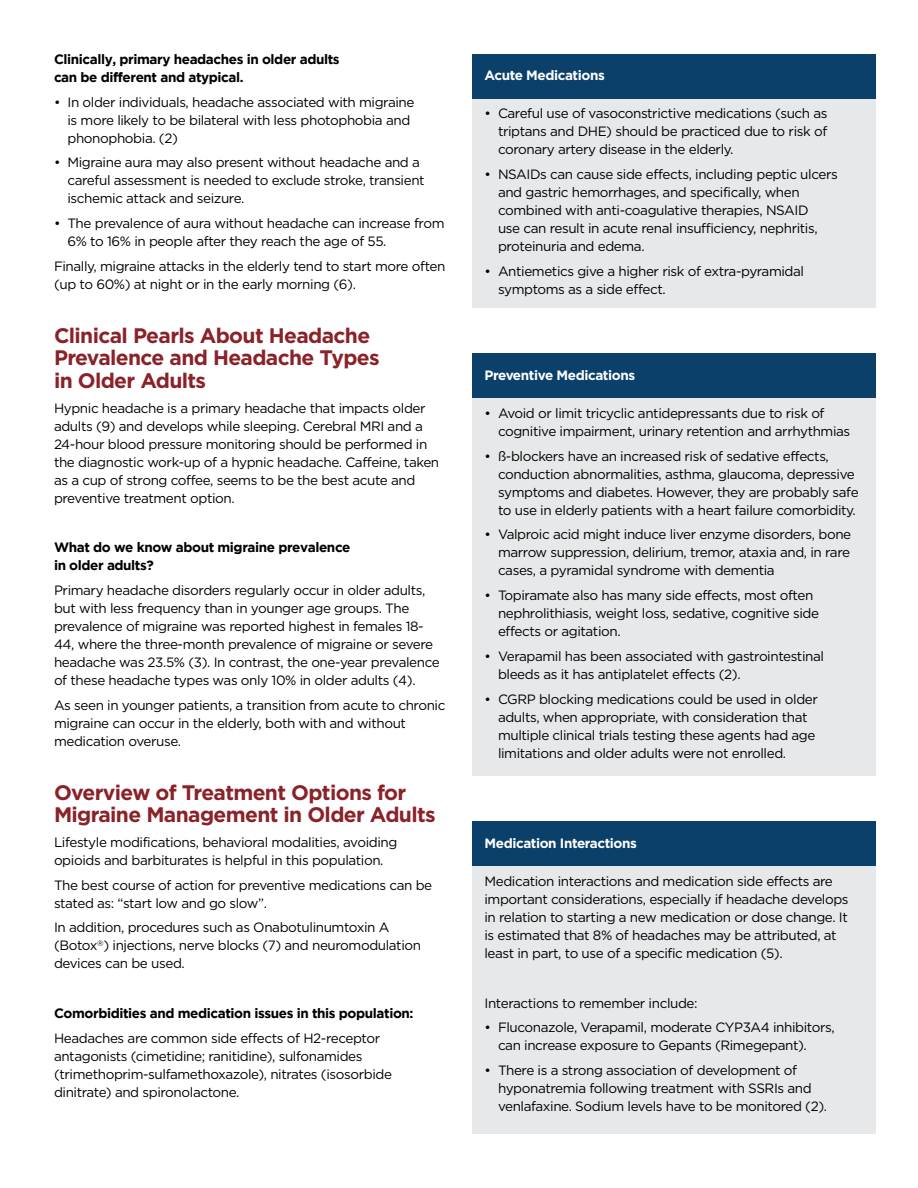
<style>
.page{position:relative;width:918px;height:1188px;background:#fff}
.page>*{position:absolute;margin:0;border:0;box-sizing:border-box;transform-origin:0 0}
.t1{font:700 21px/22.5px "Gotham";letter-spacing:-.03em;color:#8a2229}
.t2{font:13.5px/18px "Gotham";letter-spacing:-.03em;color:#000}
.t3{font:700 13.5px/18px "Gotham";letter-spacing:-.03em;color:#000}
.Body_Copy{font:700 13.5px "Gotham";letter-spacing:-.03em;color:#fff}
</style>
<div class="page">
<div style="left:472px;top:54px;width:404px;height:254px;background:#e7e8e9"></div>
<div style="left:472px;top:54px;width:404px;height:44px;background:#0b406b"></div>
<div style="left:472px;top:822px;width:404px;height:312px;background:#e7e8e9"></div>
<div style="left:472px;top:822px;width:404px;height:44px;background:#0b406b"></div>
<div style="left:472px;top:354px;width:404px;height:422px;background:#e7e8e9"></div>
<div style="left:472px;top:354px;width:404px;height:44px;background:#0b406b"></div>
<p class="t3" style="left:54px;top:50px;width:287px">Clinically, primary headaches in older adults can be different and atypical.</p>
<p class="t2" style="left:68px;top:93px;width:348px;text-indent:-14px">• In older individuals, headache associated with migraine is more likely to be bilateral with less photophobia and phonophobia. (2)</p>
<p class="t2" style="left:68px;top:153px;width:359px;text-indent:-14px">• Migraine aura may also present without headache and a careful assessment is needed to exclude stroke, transient ischemic attack and seizure.</p>
<p class="t2" style="left:68px;top:214px;width:379px;text-indent:-14px">• The prevalence of aura without headache can increase from<br>6% to 16% in people after they reach the age of 55.</p>
<p class="t2" style="left:54px;top:257px;width:393px">Finally, migraine attacks in the elderly tend to start more often (up to 60%) at night or in the early morning (6).</p>
<p class="t1" style="left:54px;top:324px;width:327px">Clinical Pearls About Headache<br>Prevalence and Headache Types in Older Adults</p>
<p class="t2" style="left:54px;top:399px;width:387px">Hypnic headache is a primary headache that impacts older adults (9) and develops while sleeping. Cerebral MRI and a 24-hour blood pressure monitoring should be performed in the diagnostic work-up of a hypnic headache. Caffeine, taken as a cup of strong coffee, seems to be the best acute and preventive treatment option.</p>
<p class="t3" style="left:54px;top:538px;width:298px">What do we know about migraine prevalence in older adults?</p>
<p class="t2" style="left:54px;top:581px;width:387px">Primary headache disorders regularly occur in older adults, but with less frequency than in younger age groups. The prevalence of migraine was reported highest in females 18- 44, where the three-month prevalence of migraine or severe headache was 23.5% (3). In contrast, the one-year prevalence of these headache types was only 10% in older adults (4).</p>
<p class="t2" style="left:54px;top:696px;width:393px">As seen in younger patients, a transition from acute to chronic migraine can occur in the elderly, both with and without medication overuse.</p>
<p class="t1" style="left:54px;top:780px;width:383px">Overview of Treatment Options for<br>Migraine Management in Older Adults</p>
<p class="t2" style="left:54px;top:833px;width:345px">Lifestyle modifications, behavioral modalities, avoiding opioids and barbiturates is helpful in this population.</p>
<p class="t2" style="left:54px;top:876px;width:380px">The best course of action for preventive medications can be stated as: “start low and go slow”.</p>
<p class="t2" style="left:54px;top:918px;width:369px">In addition, procedures such as Onabotulinumtoxin A (Botox<sup>®</sup>) injections, nerve blocks (7) and neuromodulation devices can be used.</p>
<p class="t3" style="left:54px;top:1004px;width:361px">Comorbidities and medication issues in this population:</p>
<p class="t2" style="left:54px;top:1029px;width:340px">Headaches are common side effects of H2-receptor antagonists (cimetidine; ranitidine), sulfonamides (trimethoprim-sulfamethoxazole), nitrates (isosorbide dinitrate) and spironolactone.</p>
<p class="Body_Copy" style="left:484px;top:67px;width:122px">Acute Medications</p>
<p class="t2" style="left:498px;top:104px;width:331px;text-align:justify;text-indent:-14px">• Careful use of vasoconstrictive medications (such as triptans and DHE) should be practiced due to risk of coronary artery disease in the elderly.</p>
<p class="t2" style="left:498px;top:165px;width:341px;text-indent:-14px">• NSAIDs can cause side effects, including peptic ulcers and gastric hemorrhages, and specifically, when combined with anti-coagulative therapies, NSAID<br>use can result in acute renal insufficiency, nephritis, proteinuria and edema.</p>
<p class="t2" style="left:498px;top:262px;width:308px;text-indent:-14px">• Antiemetics give a higher risk of extra-pyramidal symptoms as a side effect.</p>
<p class="Body_Copy" style="left:484px;top:367px;width:152px">Preventive Medications</p>
<p class="t2" style="left:498px;top:404px;width:354px;text-indent:-14px">• Avoid or limit tricyclic antidepressants due to risk of cognitive impairment, urinary retention and arrhythmias</p>
<p class="t2" style="left:498px;top:447px;width:362px;text-indent:-14px">• ß-blockers have an increased risk of sedative effects, conduction abnormalities, asthma, glaucoma, depressive symptoms and diabetes. However, they are probably safe to use in elderly patients with a heart failure comorbidity.</p>
<p class="t2" style="left:498px;top:525px;width:355px;text-align:justify;text-indent:-14px">• Valproic acid might induce liver enzyme disorders, bone marrow suppression, delirium, tremor, ataxia and, in rare cases, a pyramidal syndrome with dementia</p>
<p class="t2" style="left:498px;top:586px;width:323px;text-indent:-14px">• Topiramate also has many side effects, most often nephrolithiasis, weight loss, sedative, cognitive side effects or agitation.</p>
<p class="t2" style="left:498px;top:647px;width:328px;text-indent:-14px">• Verapamil has been associated with gastrointestinal bleeds as it has antiplatelet effects (2).</p>
<p class="t2" style="left:498px;top:690px;width:321px;text-indent:-14px">• CGRP blocking medications could be used in older adults, when appropriate, with consideration that multiple clinical trials testing these agents had age limitations and older adults were not enrolled.</p>
<p class="Body_Copy" style="left:484px;top:835px;width:154px">Medication Interactions</p>
<p class="t2" style="left:484px;top:872px;width:366px">Medication interactions and medication side effects are important considerations, especially if headache develops in relation to starting a new medication or dose change. It is estimated that 8% of headaches may be attributed, at least in part, to use of a specific medication (5).</p>
<p class="t2" style="left:484px;top:994px;width:215px">Interactions to remember include:</p>
<p class="t2" style="left:498px;top:1018px;width:338px;text-indent:-14px">• Fluconazole, Verapamil, moderate CYP3A4 inhibitors, can increase exposure to Gepants (Rimegepant).</p>
<p class="t2" style="left:498px;top:1061px;width:331px;text-indent:-14px">• There is a strong association of development of hyponatremia following treatment with SSRIs and venlafaxine. Sodium levels have to be monitored (2).</p>
</div>
